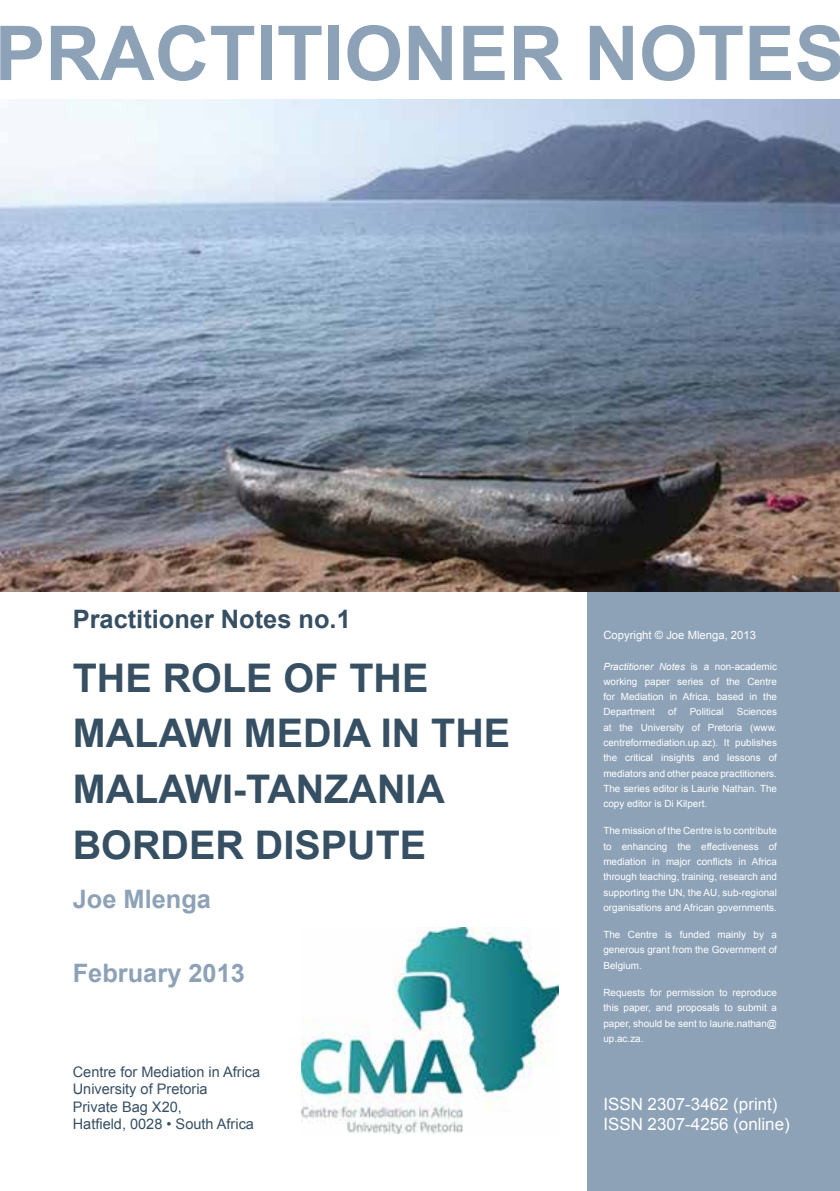
<style>
.page{position:relative;width:840px;height:1191px;background:#fff}
.page>*{position:absolute;margin:0;border:0;box-sizing:border-box;transform-origin:0 0}
.t1{font:700 75.6px "Arial";color:#8da2b7}
.t2{font:700 39.4px/55.6px "Arial";color:#364f63}
.t3{font:700 25.4px "Arial";color:#364f63}
.t4{font:700 25.4px "Arial";color:#8da2b7}
.t5{font:17px/20.2px "Arial";color:#fff}
.t6{font:14.6px/17.4px "Arial";color:#364f63}
.t7{font:11.2px "Arial";color:#fff}
.t8{font:9.8px/15.2px "Arial";color:#fff;text-align:justify}
.s1{font-style:italic}
</style>
<div class="page">
<div style="left:587px;top:591px;width:252px;height:600px;background:#8da2b7"></div>
<img style="left:0;top:100px;width:839px;height:491px">
<img style="left:301px;top:927px;width:257px;height:206px">
<h1 class="t1" style="left:-5px;top:4px;width:851px">PRACTITIONER NOTES</h1>
<h3 class="t3" style="left:73px;top:602px;width:279px">Practitioner Notes no.1</h3>
<h2 class="t2" style="left:73px;top:651px;width:439px">THE ROLE OF THE<br>MALAWI MEDIA IN THE<br>MALAWI-TANZANIA<br>BORDER DISPUTE</h2>
<h3 class="t4" style="left:73px;top:882px;width:140px">Joe Mlenga</h3>
<h3 class="t4" style="left:73px;top:956px;width:174px">February 2013</h3>
<h3 class="t6" style="left:73px;top:1063px;width:189px">Centre for Mediation in Africa<br>University of Pretoria<br>Private Bag X20,<br>Hatfield, 0028 • South Africa</h3>
<p class="t7" style="left:603px;top:627px;width:154px">Copyright © Joe Mlenga, 2013</p>
<p class="t8" style="left:603px;top:658px;width:175px"><span class="s1">Practitioner Notes</span> is a non-academic working paper series of the Centre for Mediation in Africa, based in the Department</p>
<p class="t8" style="left:603px;top:704px;width:175px;text-indent:133px">Sciences at the University of Pretoria (www. centreformediation.up.az). It publishes the critical insights and lessons of mediators and other peace practitioners.<br>The series editor is Laurie Nathan. The copy editor is Di Kilpert.</p>
<p class="t8" style="left:603px;top:823px;width:175px">The mission of the Centre is to contribute to enhancing the effectiveness of mediation in major conflicts in Africa through teaching, training, research and supporting the UN, the AU, sub-regional organisations and African governments.</p>
<p class="t8" style="left:603px;top:927px;width:175px">The Centre is funded mainly by a generous grant from the Government of Belgium.</p>
<p class="t8" style="left:603px;top:985px;width:175px">Requests for permission to reproduce this paper, and proposals to submit a paper, should be sent to laurie.nathan@ up.ac.za.</p>
<p class="t8" style="left:667px;top:704px;width:10px">of</p>
<p class="t8" style="left:689px;top:704px;width:35px">Political</p>
<h3 class="t5" style="left:603px;top:1094px;width:188px">ISSN 2307-3462 (print)<br>ISSN 2307-4256 (online)</h3>
</div>
